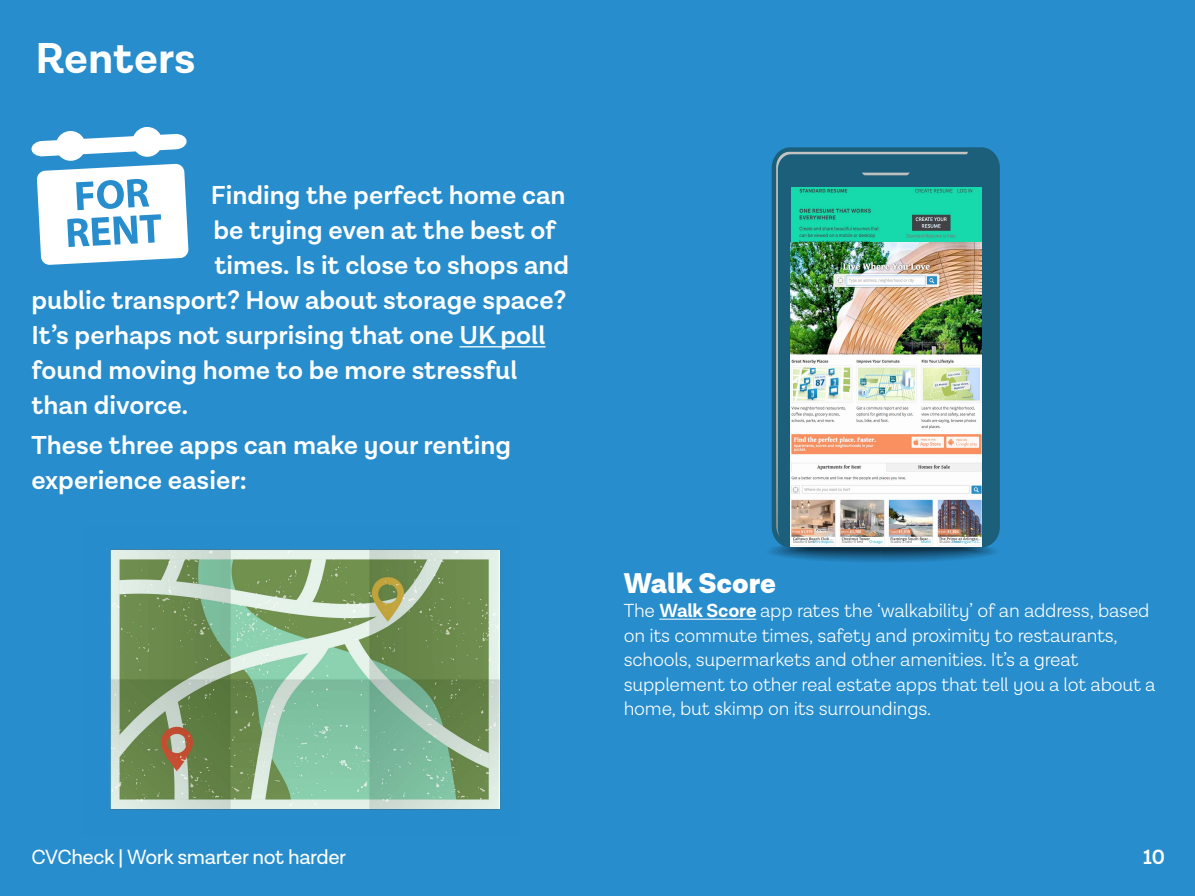
<style>
.page{position:relative;width:1195px;height:896px;background:#278dcc}
.page>*{position:absolute;margin:0;border:0;box-sizing:border-box;transform-origin:0 0}
.t1{font:700 43.75px "Lota Grotesque Alt 2";color:#fff}
.t2{font:900 28.88px "Lota Grotesque Alt 2";color:#fff}
.t3{font:600 26.25px/35px "Lota Grotesque Alt 2";color:#fff}
.t4{font:20.82px "Lota Grotesque Alt 2";letter-spacing:-.02em;color:#fff}
.t5{font:600 20.82px "Lota Grotesque Alt 2";color:#fff}
.t6{font:300 19.25px/24.5px "Lota Grotesque Alt 2";letter-spacing:-.01em;color:#fff}
.s1{font-weight:700}
</style>
<div class="page">
<hr style="left:459px;top:346px;width:86px;height:1px;background:#fff">
<svg style="left:769px;top:547px;width:227px;height:15px"></svg>
<svg style="left:771px;top:147px;width:229px;height:400px;background:#256781"></svg>
<svg style="left:776px;top:152px;width:192px;height:384px;background:#2b6981"></svg>
<svg style="left:862px;top:172px;width:47px;height:3px"></svg>
<img style="left:791px;top:188px;width:190px;height:54px">
<hr style="left:659px;top:619px;width:97px;height:1px;background:#fff">
<img style="left:790px;top:242px;width:191px;height:305px">
<img style="left:110px;top:549px;width:391px;height:261px">
<svg style="left:31px;top:127px;width:158px;height:138px"></svg>
<h1 class="t1" style="left:36px;top:33px;width:162px">Renters</h1>
<p class="t3" style="left:211px;top:179px;width:356px">Finding the perfect home can</p>
<p class="t3" style="left:214px;top:214px;width:343px">be trying even at the best of</p>
<p class="t3" style="left:214px;top:249px;width:356px">times. Is it close to shops and</p>
<p class="t3" style="left:31px;top:284px;width:536px">public transport? How about storage space?</p>
<p class="t3" style="left:31px;top:319px;width:515px">It’s perhaps not surprising that one UK poll</p>
<p class="t3" style="left:31px;top:354px;width:488px">found moving home to be more stressful</p>
<p class="t3" style="left:31px;top:389px;width:158px">than divorce.</p>
<p class="t3" style="left:31px;top:429px;width:481px">These three apps can make your renting experience easier:</p>
<p class="t4" style="left:32px;top:845px;width:316px">CVCheck | Work smarter not harder</p>
<p class="t2" style="left:624px;top:566px;width:154px">Walk Score</p>
<p class="t6" style="left:624px;top:599px;width:533px">The <span class="s1">Walk Score</span> app rates the ‘walkability’ of an address, based on its commute times, safety and proximity to restaurants, schools, supermarkets and other amenities. It’s a great supplement to other real estate apps that tell you a lot about a home, but skimp on its surroundings.</p>
<p class="t5" style="left:1143px;top:845px;width:23px">10</p>
</div>
